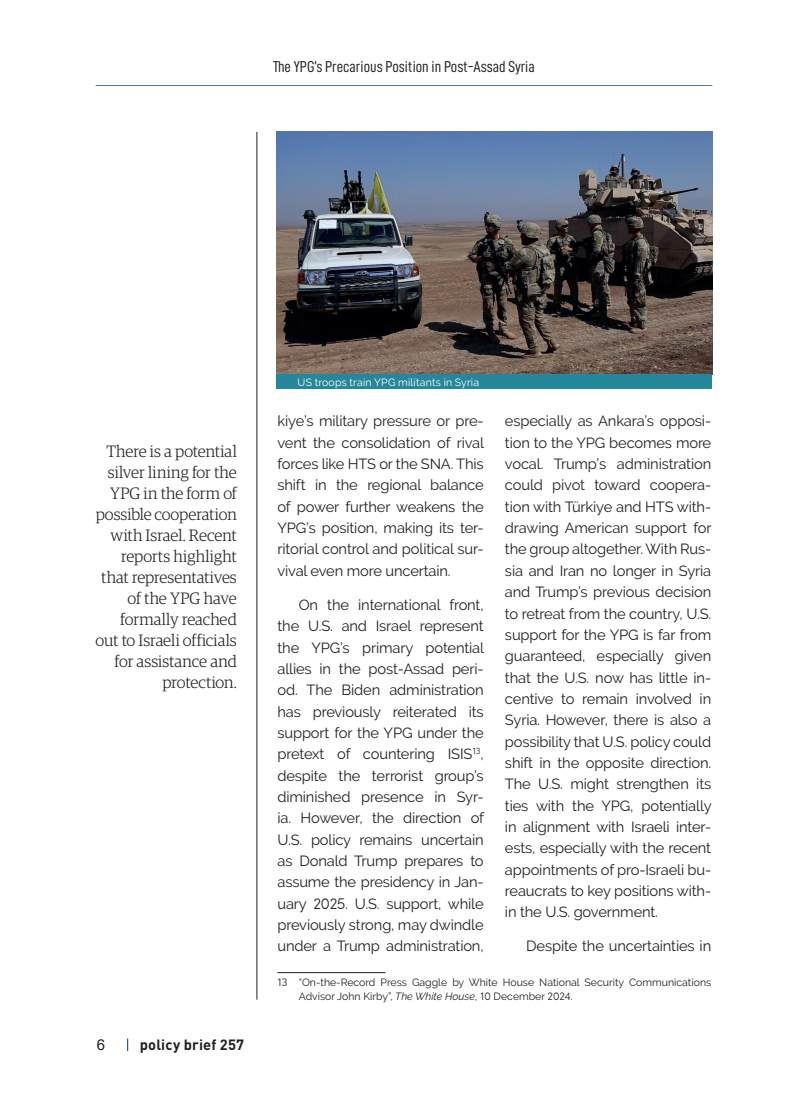
<style>
.page{position:relative;width:808px;height:1106px;background:#fff}
.page>*{position:absolute;margin:0;border:0;box-sizing:border-box;transform-origin:0 0}
.t1{font:300 16.5px/21px "Guardian Egyp";color:#231f20;text-align:right}
.t2{font:15.75px "DIN Condensed";color:#231f20}
.t3{font:15px "Arial";color:#231f20}
.t4{font:14.7px/21.3px "Raleway";letter-spacing:-.01em;color:#231f20;text-align:justify}
.t5{font:700 14.7px "DIN";letter-spacing:.01em;color:#231f20}
.t6{font:10.5px/13.5px "Raleway";color:#231f20}
.t7{font:10.5px "Raleway";letter-spacing:.02em;color:#fff}
.s1{font-style:italic}
</style>
<div class="page">
<hr style="left:96px;top:85px;width:616px;height:1px;background:#024072">
<svg style="left:127px;top:1038px;width:1px;height:13px"></svg>
<hr style="left:277px;top:972px;width:108px;height:1px;background:#231f20">
<img style="left:276px;top:132px;width:436px;height:242px">
<div style="left:276px;top:374px;width:436px;height:15px;background:#25879a"></div>
<hr style="left:256px;top:132px;width:1px;height:867px;background:#231f20">
<p class="t2" style="left:273px;top:58px;width:263px">The YPG’s Precarious Position in Post-Assad Syria</p>
<p class="t1" style="left:96px;top:439px;width:143px">There is a potential silver lining for the<br>YPG in the form of possible cooperation with Israel. Recent reports highlight that representatives of the YPG have formally reached out to Israeli officials for assistance and protection.</p>
<p class="t3" style="left:97px;top:1034px;width:10px">6</p>
<p class="t5" style="left:140px;top:1034px;width:106px">policy brief 257</p>
<p class="t7" style="left:298px;top:376px;width:183px">US troops train YPG militants in Syria</p>
<p class="t4" style="left:277px;top:410px;width:208px">kiye’s military pressure or pre&shy;vent the consolidation of rival forces like HTS or the SNA. This shift in the regional balance of power further weakens the YPG’s position, making its ter&shy;ritorial control and political sur&shy;vival even more uncertain.</p>
<p class="t4" style="left:277px;top:594px;width:208px;text-indent:21px">On the international front, the U.S. and Israel represent the YPG’s primary potential allies in the post-Assad peri&shy;od. The Biden administration has previously reiterated its support for the YPG under the pretext of countering ISIS<sup>13</sup>, despite the terrorist group’s diminished presence in Syr&shy;ia. However, the direction of U.S. policy remains uncertain as Donald Trump prepares to assume the presidency in Jan&shy;uary 2025. U.S. support, while previously strong, may dwindle under a Trump administration,</p>
<p class="t6" style="left:299px;top:975px;width:414px;text-indent:-21px">13 “On-the-Record Press Gaggle by White House National Security Communications<br>Advisor John Kirby”, <span class="s1">The White House</span>, 10 December 2024.</p>
<p class="t4" style="left:505px;top:410px;width:208px">especially as Ankara’s opposi&shy;tion to the YPG becomes more vocal. Trump’s administration could pivot toward coopera&shy;tion with Türkiye and HTS with&shy;drawing American support for the group altogether. With Rus&shy;sia and Iran no longer in Syria and Trump’s previous decision to retreat from the country, U.S. support for the YPG is far from guaranteed, especially given that the U.S. now has little in&shy;centive to remain involved in Syria. However, there is also a possibility that U.S. policy could shift in the opposite direction.<br>The U.S. might strengthen its ties with the YPG, potentially in alignment with Israeli inter&shy;ests, especially with the recent appointments of pro-Israeli bu&shy;reaucrats to key positions with&shy;in the U.S. government.</p>
<p class="t4" style="left:526px;top:935px;width:186px">Despite the uncertainties in</p>
</div>
